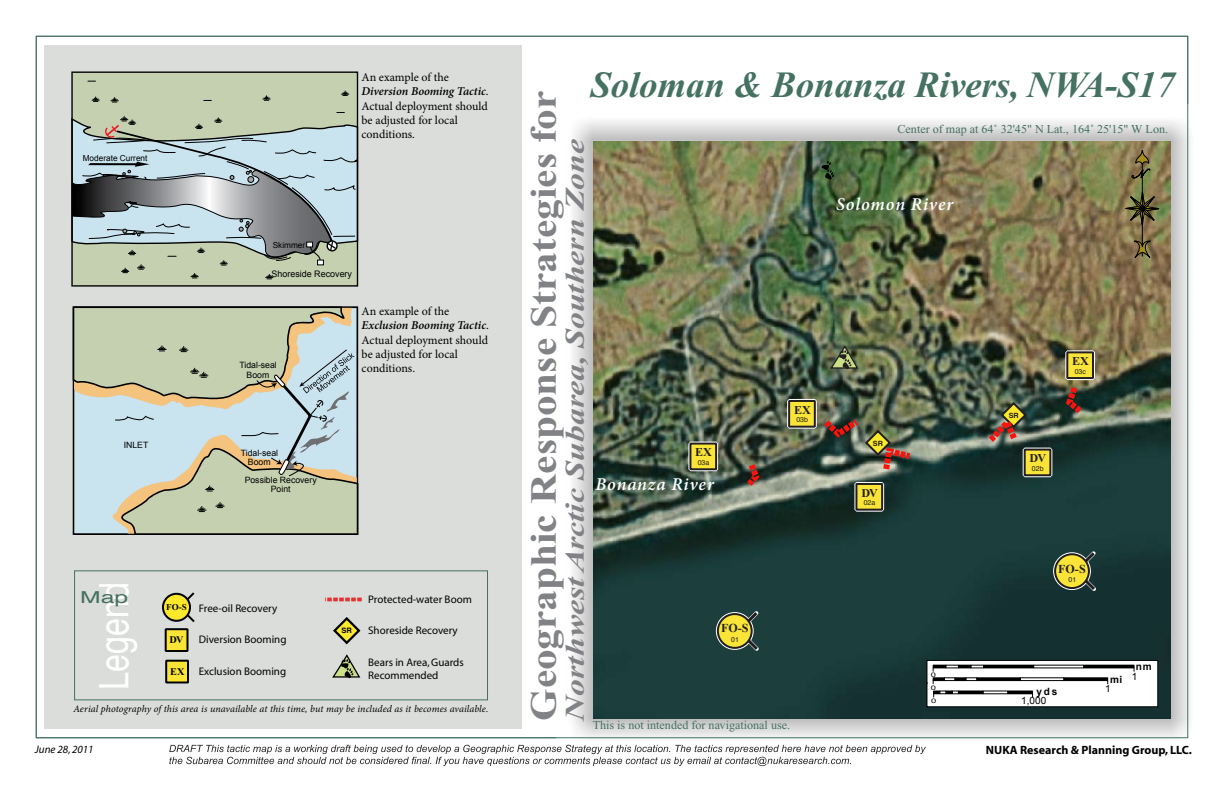
<style>
.page{position:relative;width:1224px;height:792px;background:#fff}
.page>*{position:absolute;margin:0;border:0;box-sizing:border-box;transform-origin:0 0}
.t1{font:40.7px "Helvetica";color:#fff;scale:.79 1}
.t2{font:700 37px "Times New Roman";color:#808285;scale:1.12 1}
.t3{font:italic 700 37px "Times New Roman";letter-spacing:-.005em;color:#457161}
.t4{font:italic 700 27px "Times New Roman";color:#808285;scale:1.25 1}
.t5{font:italic 600 18px "Minion Pro";letter-spacing:.045em;color:#fff}
.t6{font:16.5px "Helvetica";color:#457161;scale:1.5 1}
.t7{font:12.1px "Times New Roman";color:#457161}
.t8{font:12px/14.4px "Minion Pro";letter-spacing:-.005em;color:#000}
.t9{font:700 12px "Myriad";color:#000}
.t10{font:700 12px "Times New Roman";color:#231f20}
.t11{font:700 12px "Times New Roman";color:#231f20}
.t12{font:11px/13.2px "Myriad";color:#000}
.t13{font:italic 11px "Myriad";color:#000}
.t14{font:700 10.2px "Times New Roman";color:#000}
.t15{font:italic 10px "Minion Pro";letter-spacing:.005em;color:#000}
.t16{font:10px "Arial";color:#000}
.t17{font:700 10px "Arial";letter-spacing:.11em;color:#000}
.t18{font:9px "Arial";color:#000}
.t19{font:8.7px/9.5px "Arial";color:#000;text-align:center}
.t20{font:8.3px "Arial";color:#000}
.t21{font:700 7.5px "Helvetica";color:#000}
.t22{font:700 7.2px "Helvetica";color:#231f20}
.t23{font:7px "Helvetica";color:#231f20}
.t24{font:6.2px "Arial";color:#000;scale:1.51 1}
.s1{font-weight:600;font-style:italic}
</style>
<div class="page">
<img style="left:556px;top:105px;width:634px;height:640px">
<div style="left:45px;top:45px;width:477px;height:684px;background:#daddda"></div>
<svg style="left:169px;top:745px;width:757px;height:21px"></svg>
<img style="left:593px;top:141px;width:577px;height:577px">
<svg style="left:926px;top:660px;width:232px;height:47px"></svg>
<svg style="left:821px;top:159px;width:14px;height:21px"></svg>
<div style="left:716px;top:612px;width:38px;height:38px;border:4px solid #fff;border-radius:50%"></div>
<svg style="left:717px;top:607px;width:45px;height:47px"></svg>
<div style="left:718px;top:614px;width:34px;height:34px;background:#f9e437;border-radius:50%"></div>
<div style="left:717px;top:613px;width:36px;height:36px;border:2px solid #231f20;border-radius:50%"></div>
<div style="left:1053px;top:552px;width:38px;height:38px;border:4px solid #fff;border-radius:50%"></div>
<svg style="left:1054px;top:548px;width:46px;height:47px"></svg>
<div style="left:1055px;top:554px;width:34px;height:34px;background:#f9e437;border-radius:50%"></div>
<div style="left:1054px;top:553px;width:36px;height:36px;border:2px solid #231f20;border-radius:50%"></div>
<div style="left:688px;top:442px;width:30px;height:29px;border:4px solid #fff"></div>
<div style="left:690px;top:444px;width:26px;height:25px;background:#f9e437"></div>
<div style="left:689px;top:443px;width:28px;height:27px;border:2px solid #231f20"></div>
<div style="left:787px;top:399px;width:30px;height:30px;border:4px solid #fff"></div>
<div style="left:788px;top:400px;width:28px;height:28px;border:2px solid #231f20"></div>
<div style="left:1065px;top:350px;width:30px;height:30px;border:4px solid #fff"></div>
<div style="left:1066px;top:351px;width:28px;height:28px;border:2px solid #231f20"></div>
<div style="left:854px;top:482px;width:30px;height:30px;border:4px solid #fff"></div>
<div style="left:856px;top:484px;width:26px;height:26px;background:#f9e437"></div>
<div style="left:855px;top:483px;width:28px;height:28px;border:2px solid #231f20"></div>
<svg style="left:830px;top:342px;width:30px;height:28px"></svg>
<svg style="left:1062px;top:352px;width:31px;height:67px;background:#83763c"></svg>
<svg style="left:741px;top:457px;width:22px;height:35px"></svg>
<img style="left:790px;top:400px;width:127px;height:76px">
<svg style="left:982px;top:400px;width:69px;height:76px;background:#5e6141"></svg>
<hr style="left:1142px;top:164px;width:1px;height:92px;background:#000">
<svg style="left:1122px;top:187px;width:41px;height:42px;background:#716940"></svg>
<svg style="left:1134px;top:241px;width:17px;height:17px"></svg>
<svg style="left:1132px;top:150px;width:18px;height:28px"></svg>
<svg style="left:180px;top:592px;width:15px;height:30px"></svg>
<div style="left:163px;top:594px;width:27px;height:27px;background:#fde92b;border-radius:50%"></div>
<div style="left:162px;top:593px;width:29px;height:29px;border:2px solid #000;border-radius:50%"></div>
<div style="left:74px;top:571px;width:414px;height:129px;border:1px solid #457161"></div>
<svg style="left:327px;top:598px;width:35px;height:3px"></svg>
<svg style="left:332px;top:656px;width:28px;height:22px"></svg>
<svg style="left:72px;top:306px;width:287px;height:229px;background:#c2cebe"></svg>
<div style="left:73px;top:307px;width:285px;height:228px;border:1px solid #000"></div>
<div style="left:166px;top:661px;width:22px;height:21px;background:#fae537"></div>
<div style="left:165px;top:660px;width:24px;height:23px;border:2px solid #000"></div>
<svg style="left:333px;top:617px;width:27px;height:27px"></svg>
<div style="left:166px;top:629px;width:21px;height:22px;background:#fae537"></div>
<div style="left:165px;top:628px;width:23px;height:24px;border:2px solid #000"></div>
<div style="left:72px;top:72px;width:286px;height:214px;background:#c5d0b1"></div>
<svg style="left:111px;top:98px;width:7px;height:5px"></svg>
<svg style="left:92px;top:97px;width:7px;height:5px"></svg>
<svg style="left:341px;top:91px;width:8px;height:5px"></svg>
<svg style="left:263px;top:96px;width:7px;height:5px"></svg>
<div style="left:71px;top:71px;width:287px;height:216px;border:1px solid #000"></div>
<svg style="left:72px;top:112px;width:286px;height:167px"></svg>
<p class="t20" style="left:83px;top:152px;width:66px">Moderate Current</p>
<p class="t19" style="left:124px;top:440px;width:26px">INLET</p>
<p class="t8" style="left:361px;top:70px;width:129px">An example of the<br><span class="s1">Diversion Booming Tactic</span>.<br>Actual deployment should be adjusted for local conditions.</p>
<p class="t20" style="left:273px;top:240px;width:34px">Skimmer</p>
<p class="t18" style="left:271px;top:268px;width:82px">Shoreside Recovery</p>
<p class="t19" style="left:239px;top:361px;width:39px">Tidal-seal<br>Boom</p>
<p class="t8" style="left:362px;top:304px;width:129px">An example of the<br><span class="s1">Exclusion Booming Tactic</span>.<br>Actual deployment should be adjusted for local conditions.</p>
<p class="t19" style="left:241px;top:448px;width:39px">Tidal-seal<br>Boom</p>
<p class="t19" style="left:245px;top:475px;width:74px">Possible Recovery<br>Point</p>
<h1 class="t1" style="left:83px;top:690px;width:138px;rotate:-90deg">Legend</h1>
<h3 class="t6" style="left:80px;top:585px;width:34px">Map</h3>
<p class="t12" style="left:368px;top:593px;width:105px">Protected-water Boom</p>
<p class="t12" style="left:368px;top:625px;width:91px">Shoreside Recovery</p>
<p class="t12" style="left:368px;top:656px;width:97px">Bears in Area, Guards<br>Recommended</p>
<p class="t12" style="left:166px;top:602px;width:113px"><sup>FO-S</sup> Free-oil Recovery</p>
<p class="t12" style="left:199px;top:634px;width:89px">Diversion Booming</p>
<p class="t12" style="left:199px;top:665px;width:89px">Exclusion Booming</p>
<p class="t21" style="left:342px;top:625px;width:12px">SR</p>
<p class="t14" style="left:170px;top:634px;width:16px">DV</p>
<p class="t14" style="left:170px;top:666px;width:16px">EX</p>
<p class="t15" style="left:73px;top:702px;width:416px">Aerial photography of this area is unavailable at this time, but may be included as it becomes available.</p>
<h2 class="t3" style="left:590px;top:65px;width:586px">Soloman &amp; Bonanza Rivers, NWA-S17</h2>
<p class="t7" style="left:898px;top:123px;width:272px">Center of map at 64˚ 32'45" N Lat., 164˚ 25'15" W Lon.</p>
<h2 class="t2" style="left:523px;top:720px;width:564px;rotate:-90deg">Geographic Response Strategies for</h2>
<h3 class="t4" style="left:560px;top:720px;width:467px;rotate:-90deg">Northwest Arctic Subarea, Southern Zone</h3>
<h3 class="t5" style="left:836px;top:191px;width:119px">Solomon River</h3>
<p class="t10" style="left:1072px;top:354px;width:18px">EX</p>
<p class="t23" style="left:1075px;top:366px;width:13px">03c</p>
<p class="t23" style="left:1076px;top:366px;width:9px">02</p>
<p class="t10" style="left:794px;top:403px;width:18px">EX</p>
<p class="t23" style="left:796px;top:415px;width:13px">03b</p>
<p class="t22" style="left:1009px;top:409px;width:12px">SR</p>
<p class="t23" style="left:798px;top:415px;width:9px">02</p>
<p class="t22" style="left:873px;top:437px;width:12px">SR</p>
<p class="t10" style="left:695px;top:446px;width:18px">EX</p>
<p class="t23" style="left:698px;top:457px;width:13px">03a</p>
<p class="t10" style="left:1030px;top:452px;width:18px">EX</p>
<p class="t23" style="left:1032px;top:463px;width:13px">02b</p>
<p class="t10" style="left:1030px;top:452px;width:18px">DV</p>
<p class="t23" style="left:700px;top:457px;width:9px">02</p>
<p class="t23" style="left:1034px;top:463px;width:9px">02</p>
<h3 class="t5" style="left:595px;top:472px;width:120px">Bonanza River</h3>
<p class="t10" style="left:861px;top:486px;width:18px">EX</p>
<p class="t23" style="left:864px;top:498px;width:13px">02a</p>
<p class="t10" style="left:861px;top:486px;width:18px">DV</p>
<p class="t23" style="left:866px;top:498px;width:9px">02</p>
<p class="t11" style="left:1058px;top:560px;width:29px">FO-S</p>
<p class="t23" style="left:1068px;top:574px;width:9px">01</p>
<p class="t11" style="left:721px;top:620px;width:29px">FO-S</p>
<p class="t23" style="left:731px;top:634px;width:9px">01</p>
<p class="t17" style="left:1136px;top:659px;width:17px">nm</p>
<p class="t24" style="left:931px;top:671px;width:5px">0</p>
<p class="t16" style="left:1132px;top:670px;width:7px">1</p>
<p class="t17" style="left:1110px;top:673px;width:14px">mi</p>
<p class="t24" style="left:931px;top:684px;width:5px">0</p>
<p class="t16" style="left:1105px;top:682px;width:7px">1</p>
<p class="t17" style="left:1037px;top:684px;width:22px">yds</p>
<p class="t16" style="left:1021px;top:694px;width:27px">1,000</p>
<p class="t24" style="left:931px;top:697px;width:5px">0</p>
<p class="t7" style="left:593px;top:719px;width:199px">This is not intended for navigational use.</p>
<p class="t13" style="left:35px;top:744px;width:60px">June 28, 2011</p>
<p class="t9" style="left:986px;top:744px;width:208px">NUKA Research &amp; Planning Group, LLC.</p>
</div>
